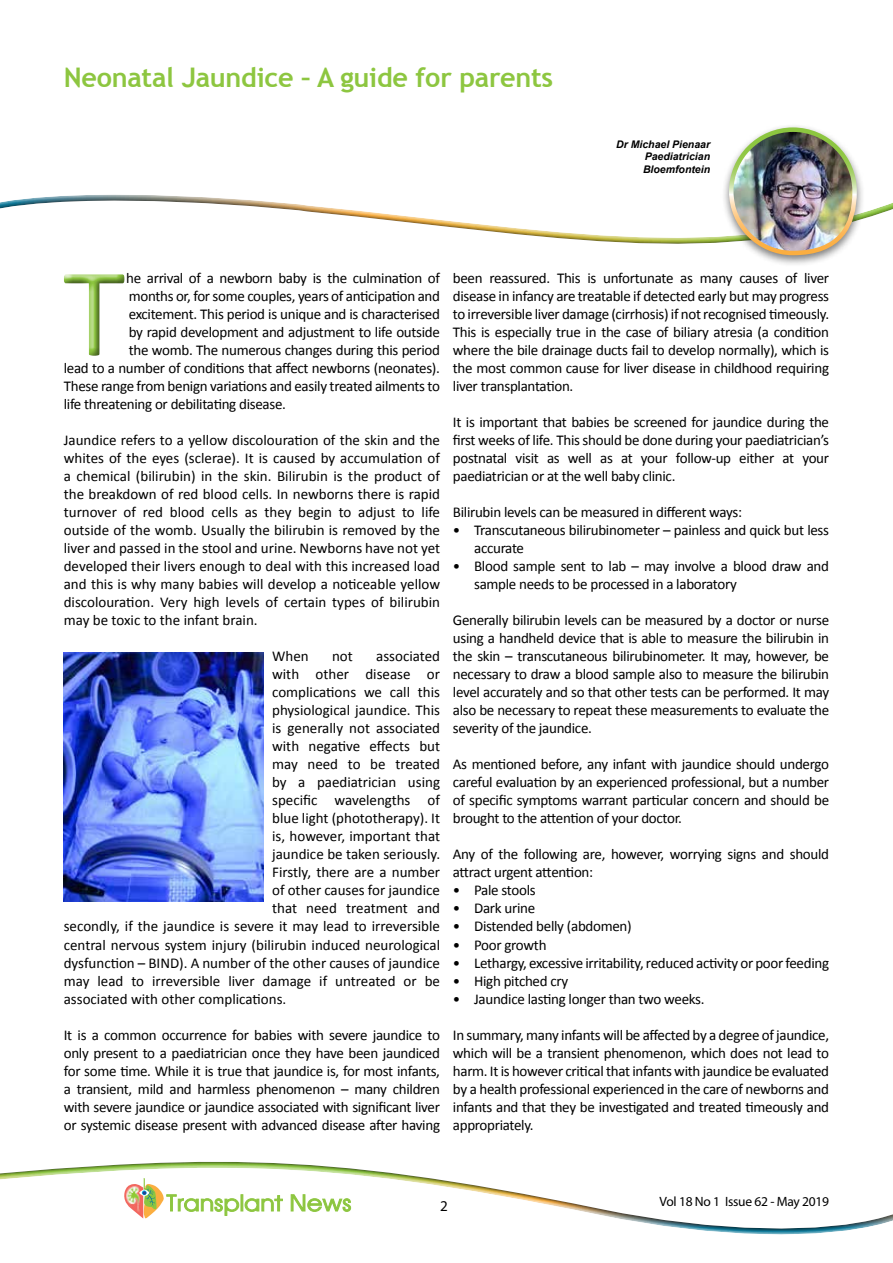
<style>
.page{position:relative;width:893px;height:1263px;background:#fff}
.page>*{position:absolute;margin:0;border:0;box-sizing:border-box;transform-origin:0 0}
.t1{font:700 27px "Trebuchet MS";letter-spacing:-.01em;color:#8dc640}
.t2{font:15px/18px "Calibri";letter-spacing:-.02em;color:#000;text-align:justify}
.t3{font:15px "Calibri";color:#000}
.t4{font:15px "Myriad Pro";color:#000}
.t5{font:13.5px "Myriad Pro";letter-spacing:-.02em;color:#000}
.t6{font:italic 700 10.5px/12.6px "Arial";color:#000;text-align:justify}
</style>
<div class="page">
<div style="left:0;top:162px;width:893px;height:83px;background:#000;opacity:.75"></div>
<div style="left:0;top:1159px;width:893px;height:72px;background:#000;opacity:.75"></div>
<svg style="left:124px;top:1178px;width:227px;height:40px"></svg>
<img style="left:123px;top:1181px;width:18px;height:35px">
<div style="left:721px;top:123px;width:144px;height:145px;background:#000;opacity:.51"></div>
<img style="left:731px;top:130px;width:124px;height:123px;border-radius:62px">
<div style="left:729px;top:127px;width:128px;height:128px;border:4px solid #fff;border-radius:50%"></div>
<div style="left:62px;top:273px;width:63px;height:84px;background:#000;opacity:.75"></div>
<img style="left:64px;top:653px;width:200px;height:248px">
<h1 class="t1" style="left:64px;top:60px;width:491px">Neonatal Jaundice – A guide for parents</h1>
<p class="t6" style="left:643px;top:138px;width:69px;text-indent:-27px">Dr Michael Pienaar Paediatrician Bloemfontein</p>
<p class="t2" style="left:126px;top:269px;width:315px">he arrival of a newborn baby is the culmination of</p>
<p class="t2" style="left:129px;top:287px;width:313px">months or, for some couples, years of anticipation and</p>
<p class="t2" style="left:129px;top:305px;width:313px">excitement. This period is unique and is characterised</p>
<p class="t2" style="left:129px;top:323px;width:313px">by rapid development and adjustment to life outside</p>
<p class="t2" style="left:129px;top:341px;width:313px">the womb. The numerous changes during this period</p>
<p class="t2" style="left:64px;top:359px;width:378px">lead to a number of conditions that affect newborns (neonates).</p>
<p class="t2" style="left:64px;top:377px;width:378px">These range from benign variations and easily treated ailments to</p>
<p class="t2" style="left:64px;top:395px;width:224px">life threatening or debilitating disease.</p>
<p class="t2" style="left:64px;top:431px;width:378px">Jaundice refers to a yellow discolouration of the skin and the whites of the eyes (sclerae). It is caused by accumulation of a chemical (bilirubin) in the skin. Bilirubin is the product of the breakdown of red blood cells. In newborns there is rapid turnover of red blood cells as they begin to adjust to life outside of the womb. Usually the bilirubin is removed by the liver and passed in the stool and urine. Newborns have not yet developed their livers enough to deal with this increased load and this is why many babies will develop a noticeable yellow discolouration. Very high levels of certain types of bilirubin may be toxic to the infant brain.</p>
<p class="t2" style="left:272px;top:647px;width:38px">When</p>
<p class="t2" style="left:332px;top:647px;width:22px">not</p>
<p class="t3" style="left:376px;top:647px;width:65px">associated</p>
<p class="t3" style="left:272px;top:665px;width:169px">with other disease or</p>
<p class="t3" style="left:272px;top:683px;width:169px">complications we call this</p>
<p class="t3" style="left:272px;top:701px;width:169px">physiological jaundice. This</p>
<p class="t3" style="left:272px;top:719px;width:169px">is generally not associated</p>
<p class="t3" style="left:272px;top:737px;width:169px">with negative effects but</p>
<p class="t3" style="left:272px;top:755px;width:169px">may need to be treated</p>
<p class="t3" style="left:272px;top:773px;width:169px">by a paediatrician using</p>
<p class="t3" style="left:272px;top:791px;width:169px">specific wavelengths of</p>
<p class="t3" style="left:272px;top:809px;width:169px">blue light (phototherapy). It</p>
<p class="t3" style="left:272px;top:827px;width:169px">is, however, important that</p>
<p class="t3" style="left:272px;top:845px;width:169px">jaundice be taken seriously.</p>
<p class="t3" style="left:272px;top:863px;width:169px">Firstly, there are a number</p>
<p class="t3" style="left:272px;top:881px;width:169px">of other causes for jaundice</p>
<p class="t3" style="left:272px;top:899px;width:169px">that need treatment and</p>
<p class="t3" style="left:64px;top:917px;width:378px">secondly, if the jaundice is severe it may lead to irreversible</p>
<p class="t3" style="left:64px;top:935px;width:378px">central nervous system injury (bilirubin induced neurological</p>
<p class="t3" style="left:64px;top:953px;width:378px">dysfunction – BIND). A number of the other causes of jaundice</p>
<p class="t3" style="left:64px;top:971px;width:378px">may lead to irreversible liver damage if untreated or be</p>
<p class="t3" style="left:64px;top:989px;width:224px">associated with other complications.</p>
<p class="t2" style="left:64px;top:1025px;width:378px">It is a common occurrence for babies with severe jaundice to only present to a paediatrician once they have been jaundiced for some time. While it is true that jaundice is, for most infants, a transient, mild and harmless phenomenon – many children with severe jaundice or jaundice associated with significant liver or systemic disease present with advanced disease after having</p>
<p class="t2" style="left:453px;top:269px;width:378px">been reassured. This is unfortunate as many causes of liver disease in infancy are treatable if detected early but may progress to irreversible liver damage (cirrhosis) if not recognised timeously.<br>This is especially true in the case of biliary atresia (a condition where the bile drainage ducts fail to develop normally), which is the most common cause for liver disease in childhood requiring liver transplantation.</p>
<p class="t2" style="left:453px;top:413px;width:378px">It is important that babies be screened for jaundice during the first weeks of life. This should be done during your paediatrician’s postnatal visit as well as at your follow-up either at your paediatrician or at the well baby clinic.</p>
<p class="t2" style="left:453px;top:503px;width:291px">Bilirubin levels can be measured in different ways:</p>
<p class="t2" style="left:474px;top:521px;width:356px;text-indent:-21px">• Transcutaneous bilirubinometer – painless and quick but less accurate</p>
<p class="t2" style="left:474px;top:557px;width:356px;text-indent:-21px">• Blood sample sent to lab – may involve a blood draw and sample needs to be processed in a laboratory</p>
<p class="t2" style="left:453px;top:611px;width:378px">Generally bilirubin levels can be measured by a doctor or nurse using a handheld device that is able to measure the bilirubin in the skin – transcutaneous bilirubinometer. It may, however, be necessary to draw a blood sample also to measure the bilirubin level accurately and so that other tests can be performed. It may also be necessary to repeat these measurements to evaluate the severity of the jaundice.</p>
<p class="t2" style="left:453px;top:755px;width:378px">As mentioned before, any infant with jaundice should undergo careful evaluation by an experienced professional, but a number of specific symptoms warrant particular concern and should be brought to the attention of your doctor.</p>
<p class="t2" style="left:453px;top:845px;width:378px">Any of the following are, however, worrying signs and should attract urgent attention:</p>
<p class="t2" style="left:453px;top:881px;width:84px">• Pale stools</p>
<p class="t2" style="left:453px;top:899px;width:84px">• Dark urine</p>
<p class="t2" style="left:453px;top:917px;width:180px">• Distended belly (abdomen)</p>
<p class="t2" style="left:453px;top:935px;width:95px">• Poor growth</p>
<p class="t2" style="left:453px;top:953px;width:378px">• Lethargy, excessive irritability, reduced activity or poor feeding</p>
<p class="t2" style="left:453px;top:971px;width:117px">• High pitched cry</p>
<p class="t2" style="left:453px;top:989px;width:253px">• Jaundice lasting longer than two weeks.</p>
<p class="t2" style="left:453px;top:1025px;width:378px">In summary, many infants will be affected by a degree of jaundice, which will be a transient phenomenon, which does not lead to harm. It is however critical that infants with jaundice be evaluated by a health professional experienced in the care of newborns and infants and that they be investigated and treated timeously and appropriately.</p>
<p class="t4" style="left:440px;top:1197px;width:9px">2</p>
<p class="t5" style="left:659px;top:1193px;width:171px">Vol 18 No 1 Issue 62 - May 2019</p>
</div>
